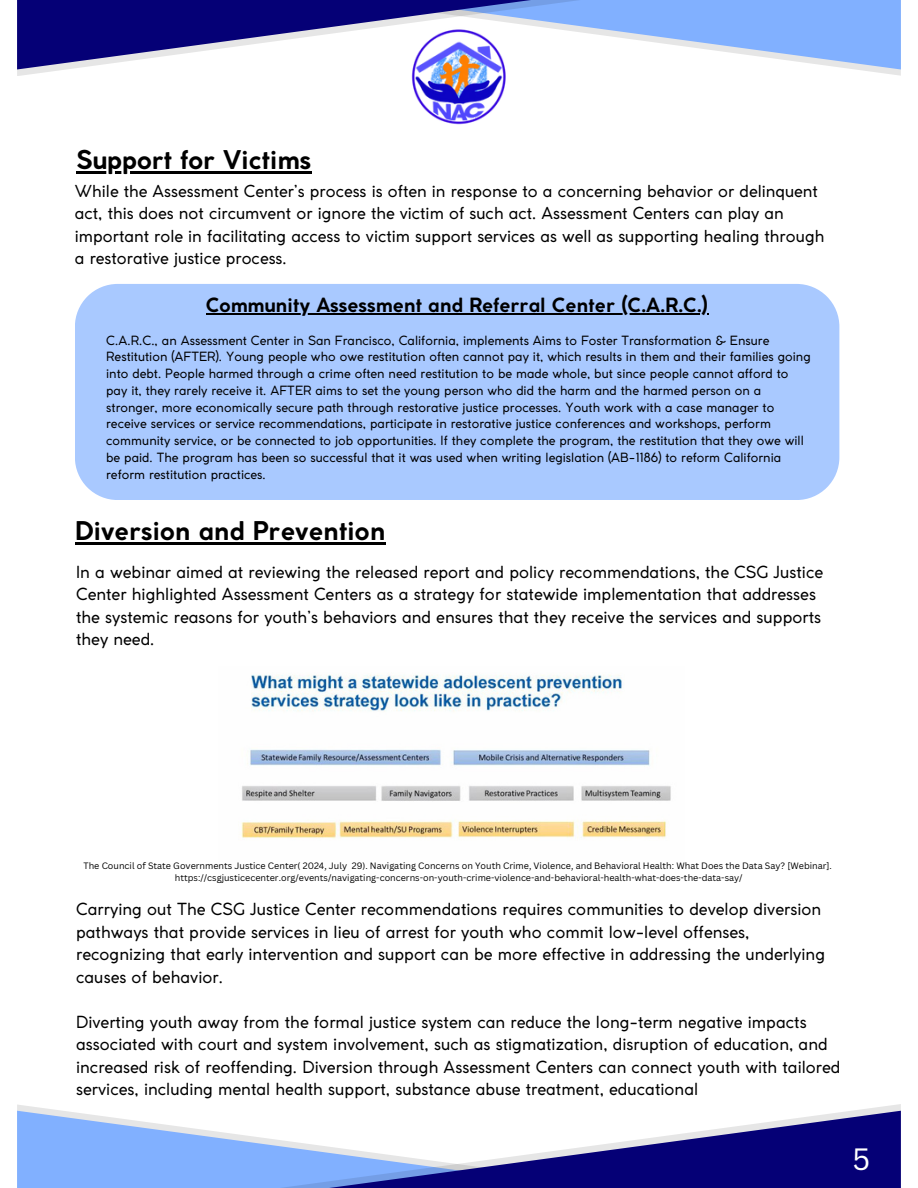
<style>
.page{position:relative;width:918px;height:1188px;background:#fff}
.page>*{position:absolute;margin:0;border:0;box-sizing:border-box;transform-origin:0 0}
.t1{font:30px "Canva Sans";color:#fff}
.t2{font:700 25.5px "Coco Gothic";color:#000}
.t3{font:700 19.35px "Coco Gothic";color:#000}
.t4{font:16.5px/22.5px "Coco Gothic";color:#000}
.t5{font:16.35px/22.5px "Coco Gothic";color:#000}
.t6{font:12.6px/16.8px "Coco Gothic";color:#000}
.t7{font:9px "Canva Sans";color:#000}
</style>
<div class="page">
<svg style="left:835px;top:0;width:66px;height:69px;background:#87b3fd"></svg>
<svg style="left:17px;top:0;width:818px;height:76px"></svg>
<svg style="left:17px;top:0;width:768px;height:69px"></svg>
<div style="left:17px;top:1111px;width:66px;height:77px;background:#81b0ff"></div>
<svg style="left:83px;top:1104px;width:818px;height:84px"></svg>
<svg style="left:133px;top:1111px;width:768px;height:77px"></svg>
<img style="left:406px;top:23px;width:106px;height:102px">
<hr style="left:75px;top:543px;width:311px;height:2px;background:#000">
<div style="left:75px;top:284px;width:764px;height:216px;background:#a9c9ff"></div>
<hr style="left:206px;top:313px;width:502px;height:2px;background:#000">
<hr style="left:76px;top:171px;width:235px;height:2px;background:#000">
<img style="left:241px;top:674px;width:430px;height:165px">
<h3 class="t2" style="left:76px;top:150px;width:237px">Support for Victims</h3>
<p class="t5" style="left:75px;top:181px;width:751px">While the Assessment Center’s process is often in response to a concerning behavior or delinquent act, this does not circumvent or ignore the victim of such act. Assessment Centers can play an important role in facilitating access to victim support services as well as supporting healing through a restorative justice process.</p>
<h4 class="t3" style="left:206px;top:298px;width:504px">Community Assessment and Referral Center (C.A.R.C.)</h4>
<h2 class="t6" style="left:106px;top:333px;width:706px">C.A.R.C., an Assessment Center in San Francisco, California, implements Aims to Foster Transformation &amp; Ensure Restitution (AFTER). Young people who owe restitution often cannot pay it, which results in them and their families going into debt. People harmed through a crime often need restitution to be made whole, but since people cannot afford to pay it, they rarely receive it. AFTER aims to set the young person who did the harm and the harmed person on a stronger, more economically secure path through restorative justice processes. Youth work with a case manager to receive services or service recommendations, participate in restorative justice conferences and workshops, perform community service, or be connected to job opportunities. If they complete the program, the restitution that they owe will be paid. The program has been so successful that it was used when writing legislation (AB-1186) to reform California reform restitution practices.</h2>
<p class="t2" style="left:75px;top:521px;width:312px">Diversion and Prevention</p>
<h5 class="t4" style="left:76px;top:562px;width:749px">In a webinar aimed at reviewing the released report and policy recommendations, the CSG Justice Center highlighted Assessment Centers as a strategy for statewide implementation that addresses the systemic reasons for youth’s behaviors and ensures that they receive the services and supports they need.</h5>
<h4 class="t7" style="left:83px;top:859px;width:750px">The Council of State Governments Justice Center( 2024, July 29). Navigating Concerns on Youth Crime, Violence, and Behavioral Health: What Does the Data Say? [Webinar].</h4>
<h4 class="t7" style="left:175px;top:871px;width:570px">https://csgjusticecenter.org/events/navigating-concerns-on-youth-crime-violence-and-behavioral-health-what-does-the-data-say/</h4>
<h2 class="t4" style="left:76px;top:899px;width:751px">Carrying out The CSG Justice Center recommendations requires communities to develop diversion pathways that provide services in lieu of arrest for youth who commit low-level offenses, recognizing that early intervention and support can be more effective in addressing the underlying causes of behavior.</h2>
<h4 class="t4" style="left:76px;top:1012px;width:766px">Diverting youth away from the formal justice system can reduce the long-term negative impacts associated with court and system involvement, such as stigmatization, disruption of education, and increased risk of reoffending. Diversion through Assessment Centers can connect youth with tailored services, including mental health support, substance abuse treatment, educational</h4>
<h1 class="t1" style="left:853px;top:1138px;width:19px">5</h1>
</div>
